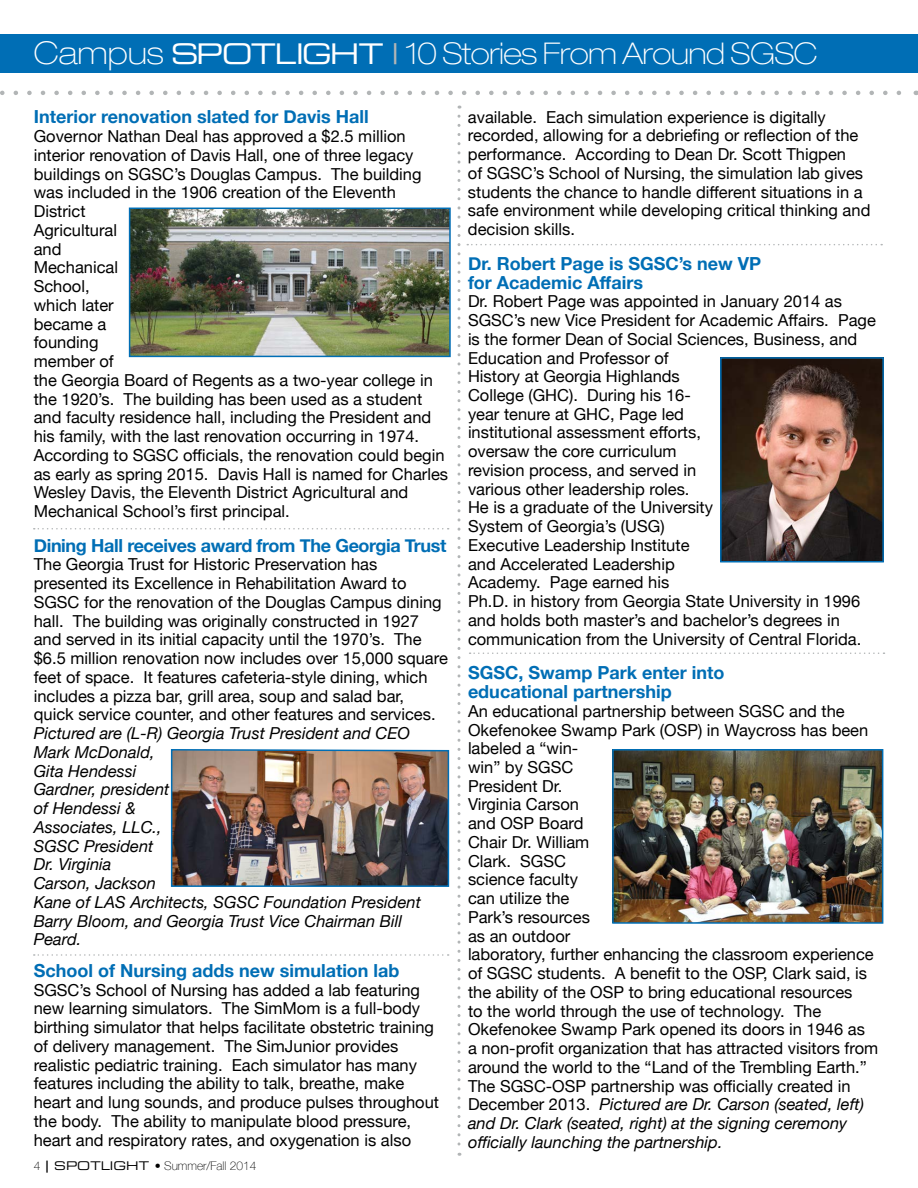
<style>
.page{position:relative;width:918px;height:1188px;background:#fff}
.page>*{position:absolute;margin:0;border:0;box-sizing:border-box;transform-origin:0 0}
.t1{font:100 expanded 30px "Helvetica Neue LT Pro";letter-spacing:-.02em;color:#fff}
.t2{font:700 18px/18.8px "Helvetica Neue";color:#006eb5}
.t3{font:700 18px "Helvetica Neue";letter-spacing:-.02em;color:#006eb5}
.t4{font:16.5px/18.8px "Helvetica Neue";color:#000}
.t5{font:italic 16.5px/18.8px "Helvetica Neue";color:#000}
.t6{font:100 12px "Helvetica Neue";color:#000}
.s1{font-size:31.5px}
.s2{font-family:"Eurostile Extended Two";font-weight:400;font-stretch:normal;font-size:28.5px}
.s3{font-family:"Eurostile Extended Two";font-weight:400;font-stretch:normal;font-size:28.5px;color:#b2b5b6}
.s4{font-weight:700}
.s5{font-family:"Eurostile Extended Two";font-weight:400}
.s6{font-style:italic}
</style>
<div class="page">
<div style="left:0;top:34px;width:918px;height:39px;background:#006eb5"></div>
<img style="left:132px;top:211px;width:316px;height:143px">
<div style="left:129px;top:208px;width:322px;height:149px;border:2px solid #006eb5"></div>
<img style="left:723px;top:360px;width:158px;height:199px">
<div style="left:720px;top:357px;width:164px;height:205px;border:2px solid #006eb5"></div>
<img style="left:170px;top:749px;width:280px;height:138px">
<img style="left:615px;top:752px;width:265px;height:169px">
<div style="left:612px;top:749px;width:271px;height:175px;border:2px solid #006eb5"></div>
<svg style="left:458px;top:116px;width:2px;height:1040px"></svg>
<svg style="left:34px;top:528px;width:415px;height:2px"></svg>
<svg style="left:34px;top:954px;width:415px;height:2px"></svg>
<svg style="left:470px;top:652px;width:414px;height:2px"></svg>
<svg style="left:467px;top:244px;width:415px;height:1px"></svg>
<svg style="left:0;top:91px;width:901px;height:4px"></svg>
<h1 class="t1" style="left:34px;top:35px;width:785px"><span class="s1">Campus</span> <span class="s2">SPOTLIGHT</span> <span class="s3">|</span> 10 Stories From Around SGSC</h1>
<p class="t2" style="left:34px;top:108px;width:336px">Interior renovation slated for Davis Hall</p>
<p class="t4" style="left:34px;top:128px;width:416px">Governor Nathan Deal has approved a $2.5 million interior renovation of Davis Hall, one of three legacy buildings on SGSC’s Douglas Campus. The building was included in the 1906 creation of the Eleventh District<br>Agricultural<br>and<br>Mechanical<br>School,<br>which later<br>became a<br>founding<br>member of<br>the Georgia Board of Regents as a two-year college in the 1920’s. The building has been used as a student and faculty residence hall, including the President and his family, with the last renovation occurring in 1974.<br>According to SGSC officials, the renovation could begin as early as spring 2015. Davis Hall is named for Charles Wesley Davis, the Eleventh District Agricultural and Mechanical School’s first principal.</p>
<p class="t3" style="left:34px;top:531px;width:414px">Dining Hall receives award from The Georgia Trust</p>
<p class="t4" style="left:34px;top:556px;width:416px">The Georgia Trust for Historic Preservation has presented its Excellence in Rehabilitation Award to SGSC for the renovation of the Douglas Campus dining hall. The building was originally constructed in 1927 and served in its initial capacity until the 1970’s. The $6.5 million renovation now includes over 15,000 square feet of space. It features cafeteria-style dining, which includes a pizza bar, grill area, soup and salad bar, quick service counter, and other features and services.</p>
<p class="t5" style="left:34px;top:725px;width:389px">Pictured are (L-R) Georgia Trust President and CEO<br>Mark McDonald,<br>Gita Hendessi<br>Gardner, president<br>of Hendessi &amp;<br>Associates, LLC.,<br>SGSC President<br>Dr. Virginia<br>Carson, Jackson<br>Kane of LAS Architects, SGSC Foundation President<br>Barry Bloom, and Georgia Trust Vice Chairman Bill<br>Peard.</p>
<p class="t2" style="left:34px;top:962px;width:367px">School of Nursing adds new simulation lab</p>
<p class="t4" style="left:34px;top:981px;width:407px">SGSC’s School of Nursing has added a lab featuring new learning simulators. The SimMom is a full-body birthing simulator that helps facilitate obstetric training of delivery management. The SimJunior provides realistic pediatric training. Each simulator has many features including the ability to talk, breathe, make heart and lung sounds, and produce pulses throughout the body. The ability to manipulate blood pressure, heart and respiratory rates, and oxygenation is also</p>
<p class="t6" style="left:34px;top:1157px;width:224px">4 <span class="s4">|</span> <span class="s5">SPOTLIGHT</span> • Summer/Fall 2014</p>
<p class="t4" style="left:468px;top:108px;width:404px">available. Each simulation experience is digitally recorded, allowing for a debriefing or reflection of the performance. According to Dean Dr. Scott Thigpen<br>of SGSC’s School of Nursing, the simulation lab gives students the chance to handle different situations in a safe environment while developing critical thinking and decision skills.</p>
<p class="t2" style="left:468px;top:254px;width:295px">Dr. Robert Page is SGSC’s new VP for Academic Affairs</p>
<p class="t4" style="left:468px;top:293px;width:409px">Dr. Robert Page was appointed in January 2014 as SGSC’s new Vice President for Academic Affairs. Page is the former Dean of Social Sciences, Business, and Education and Professor of<br>History at Georgia Highlands<br>College (GHC). During his 16-<br>year tenure at GHC, Page led<br>institutional assessment efforts,<br>oversaw the core curriculum<br>revision process, and served in<br>various other leadership roles.<br>He is a graduate of the University<br>System of Georgia’s (USG)<br>Executive Leadership Institute<br>and Accelerated Leadership<br>Academy. Page earned his<br>Ph.D. in history from Georgia State University in 1996 and holds both master’s and bachelor’s degrees in communication from the University of Central Florida.</p>
<p class="t2" style="left:468px;top:664px;width:258px">SGSC, Swamp Park enter into educational partnership</p>
<p class="t4" style="left:468px;top:702px;width:412px">An educational partnership between SGSC and the Okefenokee Swamp Park (OSP) in Waycross has been labeled a “win-<br>win” by SGSC<br>President Dr.<br>Virginia Carson<br>and OSP Board<br>Chair Dr. William<br>Clark. SGSC<br>science faculty<br>can utilize the<br>Park’s resources<br>as an outdoor<br>laboratory, further enhancing the classroom experience of SGSC students. A benefit to the OSP, Clark said, is the ability of the OSP to bring educational resources<br>to the world through the use of technology. The Okefenokee Swamp Park opened its doors in 1946 as<br>a non-profit organization that has attracted visitors from around the world to the “Land of the Trembling Earth.” The SGSC-OSP partnership was officially created in December 2013. <span class="s6">Pictured are Dr. Carson (seated, left) and Dr. Clark (seated, right) at the signing ceremony officially launching the partnership.</span></p>
</div>
